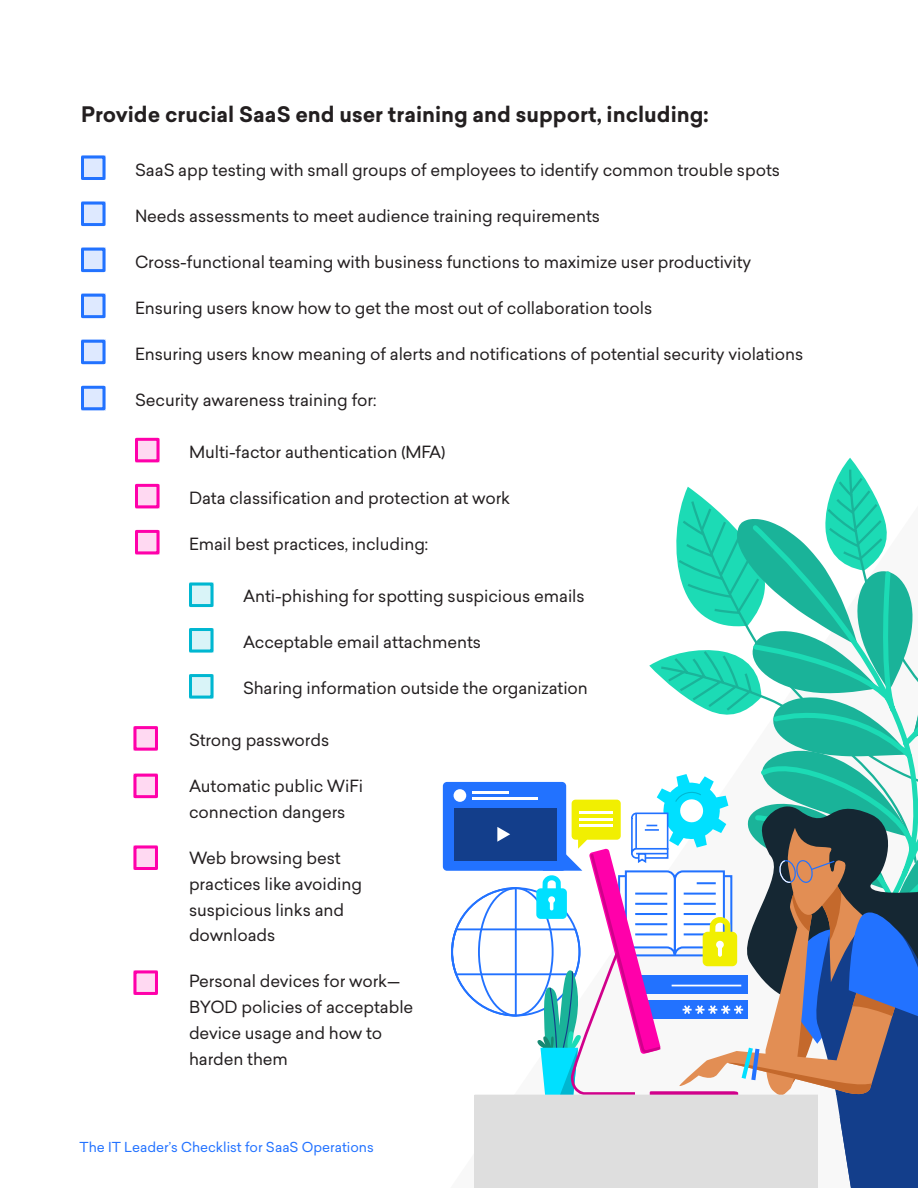
<style>
.page{position:relative;width:918px;height:1188px;background:#fff}
.page>*{position:absolute;margin:0;border:0;box-sizing:border-box;transform-origin:0 0}
.t1{font:700 21px "Sailec";color:#231f20}
.t2{font:16.5px/25.8px "Sailec";letter-spacing:-.005em;color:#231f20}
.t3{font:13.5px "Sailec";color:#2272ff}
</style>
<div class="page">
<div style="left:443px;top:782px;width:123px;height:89px;background:#2272ff;border-radius:4px"></div>
<svg style="left:450px;top:458px;width:468px;height:730px"></svg>
<div style="left:475px;top:1095px;width:343px;height:93px;background:#dedede"></div>
<div style="left:81px;top:156px;width:24px;height:24px;background:#dee9ff"></div>
<div style="left:81px;top:156px;width:24px;height:24px;border:3px solid #2272ff"></div>
<div style="left:81px;top:202px;width:24px;height:24px;background:#dee9ff"></div>
<div style="left:81px;top:202px;width:24px;height:24px;border:3px solid #2272ff"></div>
<div style="left:81px;top:248px;width:24px;height:24px;background:#dee9ff"></div>
<div style="left:81px;top:248px;width:24px;height:24px;border:3px solid #2272ff"></div>
<div style="left:81px;top:294px;width:24px;height:24px;background:#dee9ff"></div>
<div style="left:81px;top:294px;width:24px;height:24px;border:3px solid #2272ff"></div>
<div style="left:81px;top:340px;width:24px;height:24px;background:#dee9ff"></div>
<div style="left:81px;top:340px;width:24px;height:24px;border:3px solid #2272ff"></div>
<div style="left:81px;top:386px;width:24px;height:24px;background:#dee9ff"></div>
<div style="left:81px;top:386px;width:24px;height:24px;border:3px solid #2272ff"></div>
<div style="left:135px;top:438px;width:24px;height:24px;background:#ffd9f2"></div>
<div style="left:135px;top:438px;width:24px;height:24px;border:3px solid #f0a"></div>
<div style="left:135px;top:484px;width:24px;height:24px;background:#ffd9f2"></div>
<div style="left:135px;top:484px;width:24px;height:24px;border:3px solid #f0a"></div>
<div style="left:135px;top:530px;width:24px;height:24px;background:#ffd9f2"></div>
<div style="left:135px;top:530px;width:24px;height:24px;border:3px solid #f0a"></div>
<div style="left:189px;top:583px;width:24px;height:24px;background:#d9f4f8"></div>
<div style="left:189px;top:583px;width:24px;height:24px;border:3px solid #00b7d1"></div>
<div style="left:189px;top:628px;width:24px;height:25px;background:#d9f4f8"></div>
<div style="left:189px;top:628px;width:24px;height:25px;border:3px solid #00b7d1"></div>
<div style="left:189px;top:674px;width:24px;height:25px;background:#d9f4f8"></div>
<div style="left:189px;top:674px;width:24px;height:25px;border:3px solid #00b7d1"></div>
<div style="left:134px;top:726px;width:24px;height:25px;background:#ffd9f2"></div>
<div style="left:134px;top:726px;width:24px;height:25px;border:3px solid #f0a"></div>
<div style="left:134px;top:774px;width:24px;height:24px;background:#ffd9f2"></div>
<div style="left:134px;top:774px;width:24px;height:24px;border:3px solid #f0a"></div>
<div style="left:134px;top:846px;width:24px;height:24px;background:#ffd9f2"></div>
<div style="left:134px;top:846px;width:24px;height:24px;border:3px solid #f0a"></div>
<div style="left:134px;top:970px;width:24px;height:25px;background:#ffd9f2"></div>
<div style="left:134px;top:970px;width:24px;height:25px;border:3px solid #f0a"></div>
<p class="t1" style="left:81px;top:100px;width:629px">Provide crucial SaaS end user training and support, including:</p>
<p class="t2" style="left:135px;top:156px;width:647px">SaaS app testing with small groups of employees to identify common trouble spots</p>
<p class="t2" style="left:135px;top:202px;width:467px">Needs assessments to meet audience training requirements</p>
<p class="t2" style="left:135px;top:248px;width:618px">Cross-functional teaming with business functions to maximize user productivity</p>
<p class="t2" style="left:135px;top:295px;width:519px">Ensuring users know how to get the most out of collaboration tools</p>
<p class="t2" style="left:135px;top:341px;width:670px">Ensuring users know meaning of alerts and notifications of potential security violations</p>
<p class="t2" style="left:135px;top:387px;width:243px">Security awareness training for:</p>
<p class="t2" style="left:189px;top:439px;width:258px">Multi-factor authentication (MFA)</p>
<p class="t2" style="left:189px;top:485px;width:323px">Data classification and protection at work</p>
<p class="t2" style="left:189px;top:531px;width:241px">Email best practices, including:</p>
<p class="t2" style="left:243px;top:583px;width:343px">Anti-phishing for spotting suspicious emails</p>
<p class="t2" style="left:243px;top:629px;width:240px">Acceptable email attachments</p>
<p class="t2" style="left:243px;top:675px;width:347px">Sharing information outside the organization</p>
<p class="t2" style="left:189px;top:727px;width:142px">Strong passwords</p>
<p class="t2" style="left:189px;top:773px;width:176px">Automatic public WiFi connection dangers</p>
<p class="t2" style="left:189px;top:845px;width:175px">Web browsing best practices like avoiding suspicious links and downloads</p>
<p class="t2" style="left:189px;top:968px;width:226px">Personal devices for work—<br>BYOD policies of acceptable device usage and how to harden them</p>
<p class="t3" style="left:80px;top:1137px;width:296px">The IT Leader’s Checklist for SaaS Operations</p>
</div>
